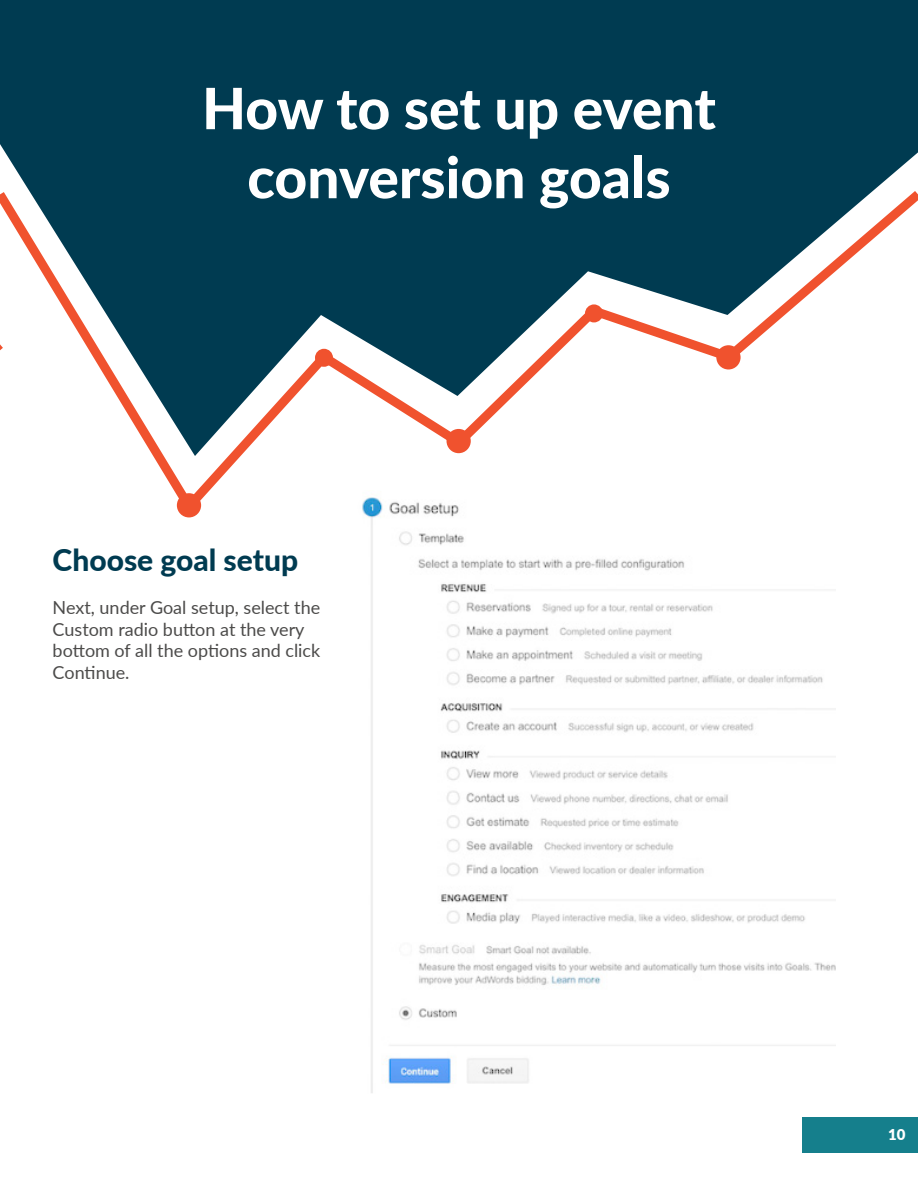
<style>
.page{position:relative;width:918px;height:1188px;background:#fff}
.page>*{position:absolute;margin:0;border:0;box-sizing:border-box;transform-origin:0 0}
.t1{font:800 57px/69px "Lato";color:#fff;text-align:center}
.t2{font:800 30px "Lato";color:#003b51}
.t3{font:18px/21.6px "Lato";color:#4c4b4a}
.t4{font:900 15px "Lato";color:#fff}
</style>
<div class="page">
<div style="left:803px;top:1117px;width:115px;height:36px;background:#157f8c"></div>
<div style="left:0;top:0;width:918px;height:182px;background:#003b51"></div>
<svg style="left:0;top:182px;width:918px;height:336px"></svg>
<div style="left:177px;top:493px;width:24px;height:24px;background:#f0522e;border-radius:50%"></div>
<div style="left:315px;top:349px;width:18px;height:18px;background:#f0522e;border-radius:50%"></div>
<div style="left:585px;top:304px;width:18px;height:18px;background:#f0522e;border-radius:50%"></div>
<div style="left:447px;top:429px;width:24px;height:24px;background:#f0522e;border-radius:50%"></div>
<div style="left:716px;top:345px;width:25px;height:24px;background:#f0522e;border-radius:50%"></div>
<img style="left:356px;top:490px;width:480px;height:603px">
<h1 class="t1" style="left:202px;top:71px;width:515px">How to set up event conversion goals</h1>
<h2 class="t2" style="left:53px;top:538px;width:247px">Choose goal setup</h2>
<p class="t3" style="left:53px;top:596px;width:269px">Next, under Goal setup, select the<br>Custom radio button at the very bottom of all the options and click<br>Continue.</p>
<p class="t4" style="left:888px;top:1123px;width:19px">10</p>
</div>
